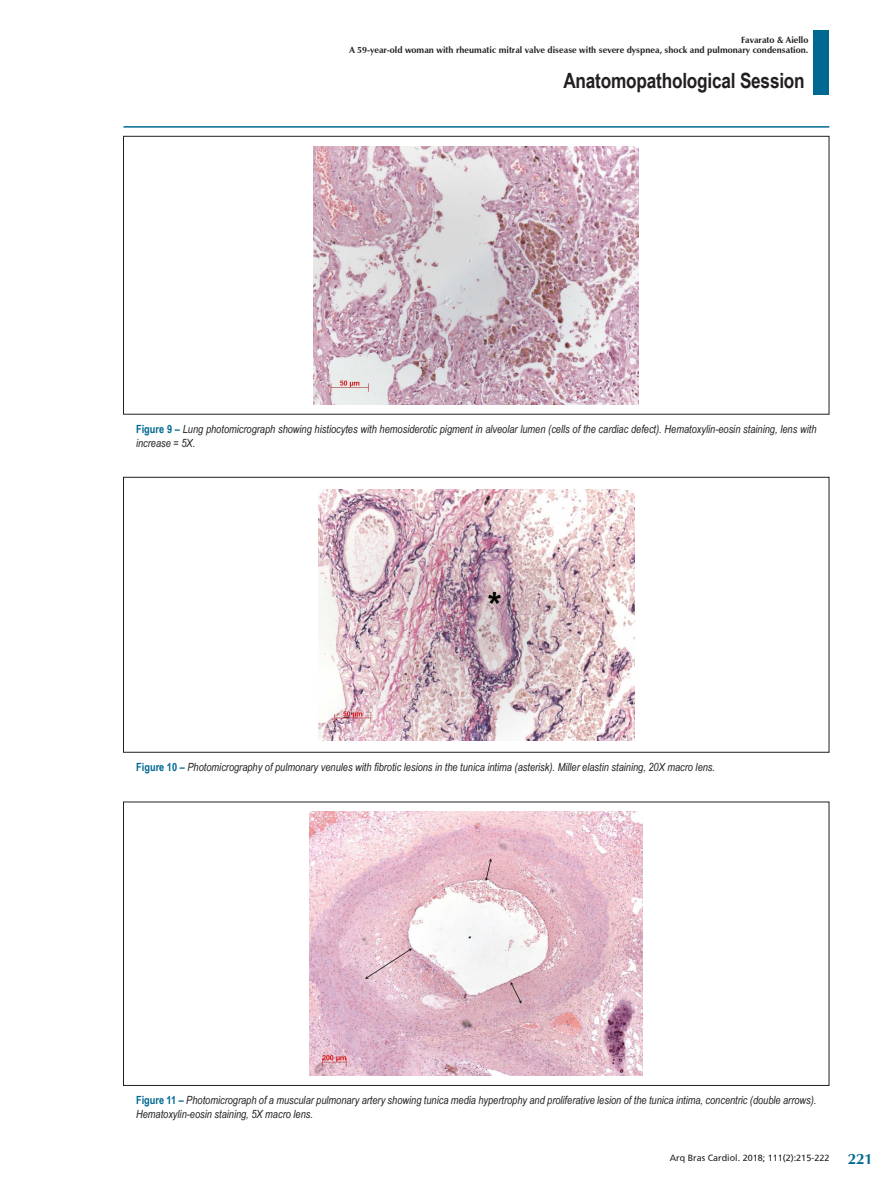
<style>
.page{position:relative;width:893px;height:1191px;background:#fff}
.page>*{position:absolute;margin:0;border:0;box-sizing:border-box;transform-origin:0 0}
.t1{font:700 21px "Arial Narrow";letter-spacing:-.01em;color:#231f20}
.t2{font:700 15px "Zapf Humanist 601 BT";color:#006991}
._05_LEGENDA_TABELA{font:italic 11.25px/13.5px "Arial Narrow";color:#231f20}
.t3{font:700 9px/10.8px "Zapf Humanist 601 BT";color:#231f20;text-align:right}
.t4{font:9px "Frutiger";color:#231f20}
.s1{font-weight:700;font-style:normal;color:#006991}
</style>
<div class="page">
<hr style="left:123px;top:126px;width:706px;height:2px;background:#006991">
<div style="left:813px;top:30px;width:16px;height:64px;background:#006991"></div>
<div style="left:123px;top:477px;width:706px;height:275px;border:1px solid #231f20"></div>
<img style="left:318px;top:489px;width:316px;height:251px">
<img style="left:310px;top:811px;width:333px;height:264px">
<img style="left:314px;top:146px;width:325px;height:258px">
<p class="t3" style="left:349px;top:34px;width:461px">Favarato &amp; Aiello<br>A 59-year-old woman with rheumatic mitral valve disease with severe dyspnea, shock and pulmonary condensation.</p>
<h1 class="t1" style="left:563px;top:64px;width:243px">Anatomopathological Session</h1>
<p class="_05_LEGENDA_TABELA" style="left:136px;top:422px;width:682px"><span class="s1">Figure 9 –</span> Lung photomicrograph showing histiocytes with hemosiderotic pigment in alveolar lumen (cells of the cardiac defect). Hematoxylin-eosin staining, lens with increase = 5X.</p>
<p class="_05_LEGENDA_TABELA" style="left:136px;top:760px;width:580px"><span class="s1">Figure 10 –</span> Photomicrography of pulmonary venules with fibrotic lesions in the tunica intima (asterisk). Miller elastin staining, 20X macro lens.</p>
<p class="_05_LEGENDA_TABELA" style="left:136px;top:1093px;width:682px"><span class="s1">Figure 11 –</span> Photomicrograph of a muscular pulmonary artery showing tunica media hypertrophy and proliferative lesion of the tunica intima, concentric (double arrows).<br>Hematoxylin-eosin staining, 5X macro lens.</p>
<p class="t4" style="left:670px;top:1153px;width:161px">Arq Bras Cardiol. 2018; 111(2):215-222</p>
<h2 class="t2" style="left:848px;top:1149px;width:26px">221</h2>
</div>
